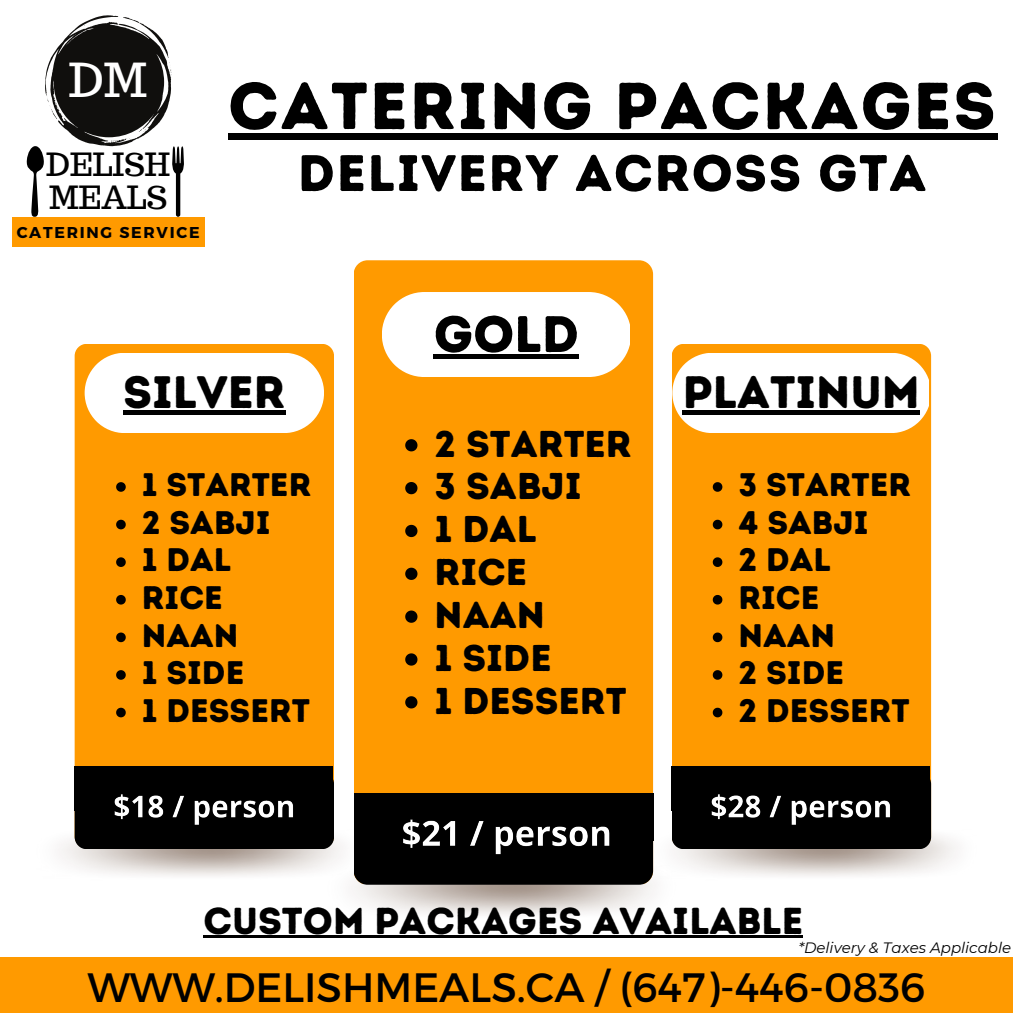
<style>
.page{position:relative;width:1013px;height:1013px;background:#fff}
.page>*{position:absolute;margin:0;border:0;box-sizing:border-box;transform-origin:0 0}
.t1{font:66.25px "Intro Rust Base";letter-spacing:.03em;color:#000}
.t2{font:51.25px "Intro Rust Base";letter-spacing:.03em;color:#000}
.t3{font:45.88px "Trocchi";color:#fff}
.t4{font:45.38px "Intro Rust Base";color:#000}
.t5{font:41px "Montserrat";color:#000}
.t6{font:37.5px "Intro Rust Base";color:#000}
.t7{font:37.25px/42.9px "Intro Rust Base";color:#000}
.t8{font:32.62px/37.6px "Intro Rust Base";color:#000}
.t9{font:31.25px/33.8px "Trocchi";color:#000}
.t10{font:700 15.75px "Montserrat";letter-spacing:.11em;color:#000}
.t11{font:italic 15px "Montserrat";color:#000}
</style>
<div class="page">
<img style="left:354px;top:880px;width:300px;height:35px">
<img style="left:61px;top:827px;width:296px;height:53px">
<div style="left:75px;top:344px;width:259px;height:504px;background:#ff9a00;border-radius:12px"></div>
<div style="left:75px;top:772px;width:259px;height:76px;background:#000;border-radius:12px"></div>
<div style="left:75px;top:766px;width:258px;height:44px;background:#000"></div>
<img style="left:649px;top:827px;width:307px;height:53px">
<div style="left:353px;top:260px;width:300px;height:624px;background:#ff9a00;border-radius:14px"></div>
<div style="left:353px;top:793px;width:300px;height:91px;background:#000;border-radius:14px"></div>
<div style="left:353px;top:793px;width:300px;height:47px;background:#000"></div>
<div style="left:671px;top:344px;width:260px;height:504px;background:#ff9a00;border-radius:12px"></div>
<div style="left:671px;top:772px;width:260px;height:76px;background:#000;border-radius:12px"></div>
<div style="left:671px;top:766px;width:259px;height:44px;background:#000"></div>
<svg style="left:405px;top:439px;width:12px;height:12px"></svg>
<svg style="left:405px;top:482px;width:12px;height:12px"></svg>
<svg style="left:405px;top:525px;width:12px;height:12px"></svg>
<svg style="left:405px;top:567px;width:12px;height:13px"></svg>
<svg style="left:405px;top:610px;width:12px;height:12px"></svg>
<svg style="left:405px;top:653px;width:12px;height:12px"></svg>
<svg style="left:405px;top:696px;width:12px;height:12px"></svg>
<svg style="left:85px;top:353px;width:239px;height:79px;background:#fef7ec"></svg>
<svg style="left:382px;top:292px;width:247px;height:84px;background:#fef8ed"></svg>
<div style="left:672px;top:353px;width:257px;height:79px;background:#fff"></div>
<img style="left:114px;top:794px;width:179px;height:31px">
<svg style="left:116px;top:482px;width:10px;height:10px"></svg>
<svg style="left:116px;top:519px;width:10px;height:10px"></svg>
<svg style="left:116px;top:557px;width:10px;height:10px"></svg>
<svg style="left:116px;top:595px;width:10px;height:9px"></svg>
<svg style="left:116px;top:632px;width:10px;height:10px"></svg>
<svg style="left:116px;top:670px;width:10px;height:9px"></svg>
<svg style="left:116px;top:707px;width:10px;height:10px"></svg>
<div style="left:123px;top:410px;width:162px;height:5px;background:#000"></div>
<div style="left:434px;top:354px;width:145px;height:5px;background:#000"></div>
<div style="left:683px;top:410px;width:236px;height:5px;background:#000"></div>
<svg style="left:712px;top:482px;width:10px;height:10px"></svg>
<svg style="left:712px;top:519px;width:10px;height:10px"></svg>
<svg style="left:712px;top:557px;width:10px;height:10px"></svg>
<svg style="left:712px;top:595px;width:10px;height:9px"></svg>
<svg style="left:712px;top:632px;width:10px;height:10px"></svg>
<svg style="left:712px;top:670px;width:10px;height:9px"></svg>
<svg style="left:712px;top:707px;width:10px;height:10px"></svg>
<img style="left:403px;top:819px;width:207px;height:36px">
<img style="left:711px;top:794px;width:179px;height:31px">
<div style="left:0;top:957px;width:1012px;height:55px;background:#ff9a00"></div>
<div style="left:228px;top:133px;width:769px;height:6px;background:#000"></div>
<div style="left:12px;top:217px;width:192px;height:29px;background:#ff9a00"></div>
<svg style="left:26px;top:15px;width:158px;height:202px"></svg>
<hr style="left:203px;top:935px;width:600px;height:3px;background:#000">
<h3 class="t3" style="left:69px;top:50px;width:80px">DM</h3>
<p class="t9" style="left:46px;top:147px;width:125px">DELISH<br>MEALS</p>
<p class="t10" style="left:17px;top:222px;width:184px">CATERING SERVICE</p>
<h1 class="t1" style="left:228px;top:66px;width:769px">CATERING PACKAGES</h1>
<h2 class="t2" style="left:298px;top:142px;width:630px">DELIVERY ACROSS GTA</h2>
<h2 class="t2" style="left:434px;top:303px;width:147px">GOLD</h2>
<h3 class="t4" style="left:123px;top:365px;width:164px">SILVER</h3>
<p class="t8" style="left:142px;top:466px;width:171px">1 STARTER<br>2 SABJI<br>1 DAL<br>RICE<br>NAAN<br>1 SIDE<br>1 DESSERT</p>
<p class="t7" style="left:434px;top:422px;width:199px">2 STARTER<br>3 SABJI<br>1 DAL<br>RICE<br>NAAN<br>1 SIDE<br>1 DESSERT</p>
<h3 class="t4" style="left:683px;top:365px;width:238px">PLATINUM</h3>
<p class="t8" style="left:738px;top:466px;width:174px">3 STARTER<br>4 SABJI<br>2 DAL<br>RICE<br>NAAN<br>2 SIDE<br>2 DESSERT</p>
<p class="t6" style="left:203px;top:897px;width:601px">CUSTOM PACKAGES AVAILABLE</p>
<p class="t11" style="left:798px;top:938px;width:214px">*Delivery &amp; Taxes Applicable</p>
<p class="t5" style="left:87px;top:960px;width:839px">WWW.DELISHMEALS.CA / (647)-446-0836</p>
</div>
